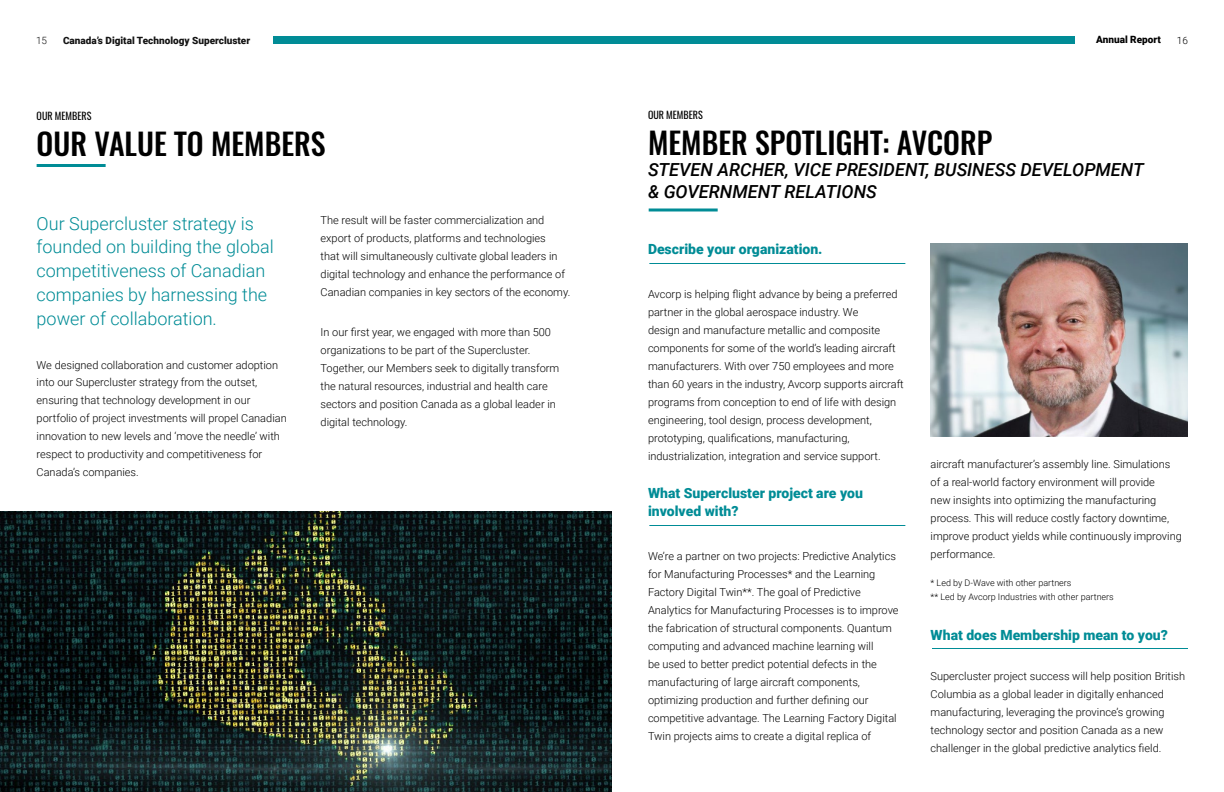
<style>
.page{position:relative;width:1224px;height:792px;background:#fff}
.page>*{position:absolute;margin:0;border:0;box-sizing:border-box;transform-origin:0 0}
.t1{font:500 30px "Oswald";color:#000}
.t2{font:300 18px/24px "Roboto";color:#008c96}
.t3{font:italic 500 18px/21.6px "Roboto";color:#000}
.t4{font:900 14px/18px "Roboto";color:#008c96}
.t5{font:300 11px/18px "Roboto";color:#000}
.t6{font:900 10px "Roboto";color:#121212}
.t7{font:10px "Oswald";color:#000}
.t8{font:900 10px "Roboto";color:#000}
.t9{font:300 10px "Roboto";color:#121212}
.t10{font:300 10px "Roboto";color:#000}
.t11{font:300 9px "Roboto";color:#000}
</style>
<div class="page">
<div style="left:273px;top:36px;width:801px;height:8px;background:#008c96"></div>
<hr style="left:37px;top:164px;width:69px;height:3px;background:#008c96">
<img style="left:0;top:512px;width:612px;height:280px">
<img style="left:931px;top:244px;width:257px;height:192px">
<hr style="left:649px;top:525px;width:256px;height:1px;background:#008c96">
<hr style="left:649px;top:263px;width:256px;height:1px;background:#008c96">
<hr style="left:932px;top:648px;width:256px;height:1px;background:#008c96">
<svg style="left:649px;top:208px;width:69px;height:4px"></svg>
<p class="t9" style="left:36px;top:33px;width:13px">15</p>
<p class="t6" style="left:63px;top:33px;width:189px">Canada’s Digital Technology Supercluster</p>
<p class="t8" style="left:1096px;top:33px;width:66px">Annual Report</p>
<p class="t10" style="left:1177px;top:33px;width:13px">16</p>
<p class="t7" style="left:37px;top:109px;width:56px">OUR MEMBERS</p>
<h1 class="t1" style="left:37px;top:123px;width:291px">OUR VALUE TO MEMBERS</h1>
<h2 class="t2" style="left:37px;top:210px;width:239px">Our Supercluster strategy is founded on building the global competitiveness of Canadian companies by harnessing the power of collaboration.</h2>
<p class="t5" style="left:37px;top:355px;width:252px">We designed collaboration and customer adoption into our Supercluster strategy from the outset, ensuring that technology development in our portfolio of project investments will propel Canadian innovation to new levels and ‘move the needle’ with respect to productivity and competitiveness for Canada’s companies.</p>
<p class="t5" style="left:321px;top:211px;width:251px">The result will be faster commercialization and export of products, platforms and technologies<br>that will simultaneously cultivate global leaders in digital technology and enhance the performance of Canadian companies in key sectors of the economy.</p>
<p class="t5" style="left:321px;top:323px;width:240px">In our first year, we engaged with more than 500 organizations to be part of the Supercluster.<br>Together, our Members seek to digitally transform the natural resources, industrial and health care sectors and position Canada as a global leader in digital technology.</p>
<p class="t7" style="left:648px;top:108px;width:56px">OUR MEMBERS</p>
<h1 class="t1" style="left:648px;top:122px;width:346px">MEMBER SPOTLIGHT: AVCORP</h1>
<h2 class="t3" style="left:648px;top:158px;width:497px">STEVEN ARCHER, VICE PRESIDENT, BUSINESS DEVELOPMENT &amp; GOVERNMENT RELATIONS</h2>
<p class="t4" style="left:648px;top:240px;width:176px">Describe your organization.</p>
<p class="t5" style="left:648px;top:285px;width:257px">Avcorp is helping flight advance by being a preferred partner in the global aerospace industry. We<br>design and manufacture metallic and composite components for some of the world’s leading aircraft manufacturers. With over 750 employees and more than 60 years in the industry, Avcorp supports aircraft programs from conception to end of life with design engineering, tool design, process development, prototyping, qualifications, manufacturing, industrialization, integration and service support.</p>
<p class="t4" style="left:648px;top:484px;width:216px">What Supercluster project are you involved with?</p>
<p class="t5" style="left:648px;top:547px;width:252px">We’re a partner on two projects: Predictive Analytics for Manufacturing Processes* and the Learning Factory Digital Twin**. The goal of Predictive Analytics for Manufacturing Processes is to improve the fabrication of structural components. Quantum computing and advanced machine learning will<br>be used to better predict potential defects in the manufacturing of large aircraft components, optimizing production and further defining our competitive advantage. The Learning Factory Digital Twin projects aims to create a digital replica of</p>
<p class="t5" style="left:931px;top:455px;width:253px">aircraft manufacturer’s assembly line. Simulations of a real-world factory environment will provide<br>new insights into optimizing the manufacturing process. This will reduce costly factory downtime, improve product yields while continuously improving performance.</p>
<p class="t11" style="left:931px;top:577px;width:142px">* Led by D-Wave with other partners</p>
<p class="t11" style="left:931px;top:590px;width:185px">** Led by Avcorp Industries with other partners</p>
<p class="t4" style="left:931px;top:626px;width:239px">What does Membership mean to you?</p>
<p class="t5" style="left:931px;top:667px;width:256px">Supercluster project success will help position British Columbia as a global leader in digitally enhanced manufacturing, leveraging the province’s growing technology sector and position Canada as a new challenger in the global predictive analytics field.</p>
</div>
